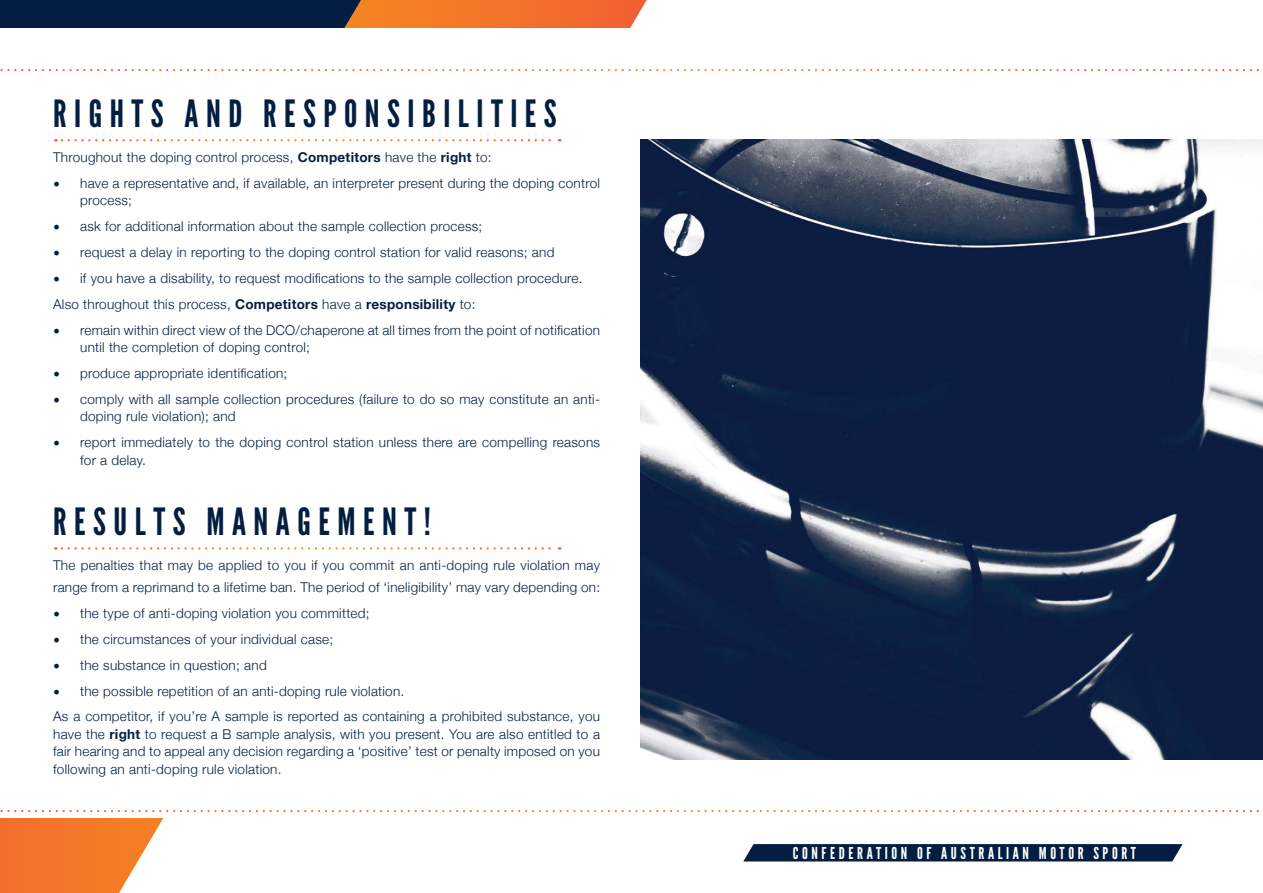
<style>
.page{position:relative;width:1263px;height:893px;background:#fff}
.page>*{position:absolute;margin:0;border:0;box-sizing:border-box;transform-origin:0 0}
.t1{font:37.5px "League Gothic";letter-spacing:.2em;color:#041e41}
.t2{font:16.35px "League Gothic";letter-spacing:.22em;color:#fff}
.t3{font:300 13.5px/17.4px "Helvetica Neue";letter-spacing:.02em;color:#041e41}
.s1{font-weight:700}
.s2{font-family:"Minion Pro";font-weight:400;font-size:18px}
</style>
<div class="page">
<svg style="left:743px;top:844px;width:439px;height:17px;background:#0b2446"></svg>
<svg style="left:418px;top:0;width:229px;height:28px;background:#f37432"></svg>
<svg style="left:0;top:0;width:418px;height:893px"></svg>
<div style="left:0;top:28px;width:1263px;height:789px;background:#fff"></div>
<svg style="left:0;top:810px;width:1259px;height:2px"></svg>
<svg style="left:0;top:69px;width:1259px;height:2px"></svg>
<svg style="left:62px;top:139px;width:498px;height:2px"></svg>
<svg style="left:62px;top:547px;width:498px;height:2px"></svg>
<img style="left:641px;top:139px;width:622px;height:620px">
<h1 class="t1" style="left:53px;top:91px;width:505px">RIGHTS AND RESPONSIBILITIES</h1>
<p class="t3" style="left:53px;top:147px;width:440px">Throughout the doping control process, <span class="s1">Competitors</span> have the <span class="s1">right</span> to:</p>
<p class="t3" style="left:80px;top:173px;width:521px;text-indent:-27px"><span class="s2">•</span> have a representative and, if available, an interpreter present during the doping control process;</p>
<p class="t3" style="left:53px;top:216px;width:431px"><span class="s2">•</span> ask for additional information about the sample collection process;</p>
<p class="t3" style="left:53px;top:242px;width:503px"><span class="s2">•</span> request a delay in reporting to the doping control station for valid reasons; and</p>
<p class="t3" style="left:53px;top:264px;width:531px;line-height:26px"><span class="s2">•</span> if you have a disability, to request modifications to the sample collection procedure.<br>Also throughout this process, <span class="s1">Competitors</span> have a <span class="s1">responsibility</span> to:</p>
<p class="t3" style="left:80px;top:320px;width:521px;text-indent:-27px"><span class="s2">•</span> remain within direct view of the DCO/chaperone at all times from the point of notification until the completion of doping control;</p>
<p class="t3" style="left:53px;top:363px;width:236px"><span class="s2">•</span> produce appropriate identification;</p>
<p class="t3" style="left:80px;top:389px;width:521px;text-indent:-27px"><span class="s2">•</span> comply with all sample collection procedures (failure to do so may constitute an anti&shy;doping rule violation); and</p>
<p class="t3" style="left:80px;top:433px;width:521px;text-indent:-27px"><span class="s2">•</span> report immediately to the doping control station unless there are compelling reasons for a delay.</p>
<h1 class="t1" style="left:53px;top:500px;width:379px">RESULTS MANAGEMENT!</h1>
<p class="t3" style="left:53px;top:554px;width:548px;line-height:21.6px">The penalties that may be applied to you if you commit an anti-doping rule violation may range from a reprimand to a lifetime ban. The period of ‘ineligibility’ may vary depending on:</p>
<p class="t3" style="left:53px;top:603px;width:318px"><span class="s2">•</span> the type of anti-doping violation you committed;</p>
<p class="t3" style="left:53px;top:629px;width:282px"><span class="s2">•</span> the circumstances of your individual case;</p>
<p class="t3" style="left:53px;top:655px;width:215px"><span class="s2">•</span> the substance in question; and</p>
<p class="t3" style="left:53px;top:677px;width:548px;line-height:26px"><span class="s2">•</span> the possible repetition of an anti-doping rule violation.<br>As a competitor, if you’re A sample is reported as containing a prohibited substance, you</p>
<p class="t3" style="left:53px;top:724px;width:548px;text-align:justify">have the <span class="s1">right</span> to request a B sample analysis, with you present. You are also entitled to a fair hearing and to appeal any decision regarding a ‘positive’ test or penalty imposed on you following an anti-doping rule violation.</p>
<p class="t2" style="left:793px;top:843px;width:345px">CONFEDERATION OF AUSTRALIAN MOTOR SPORT</p>
</div>
